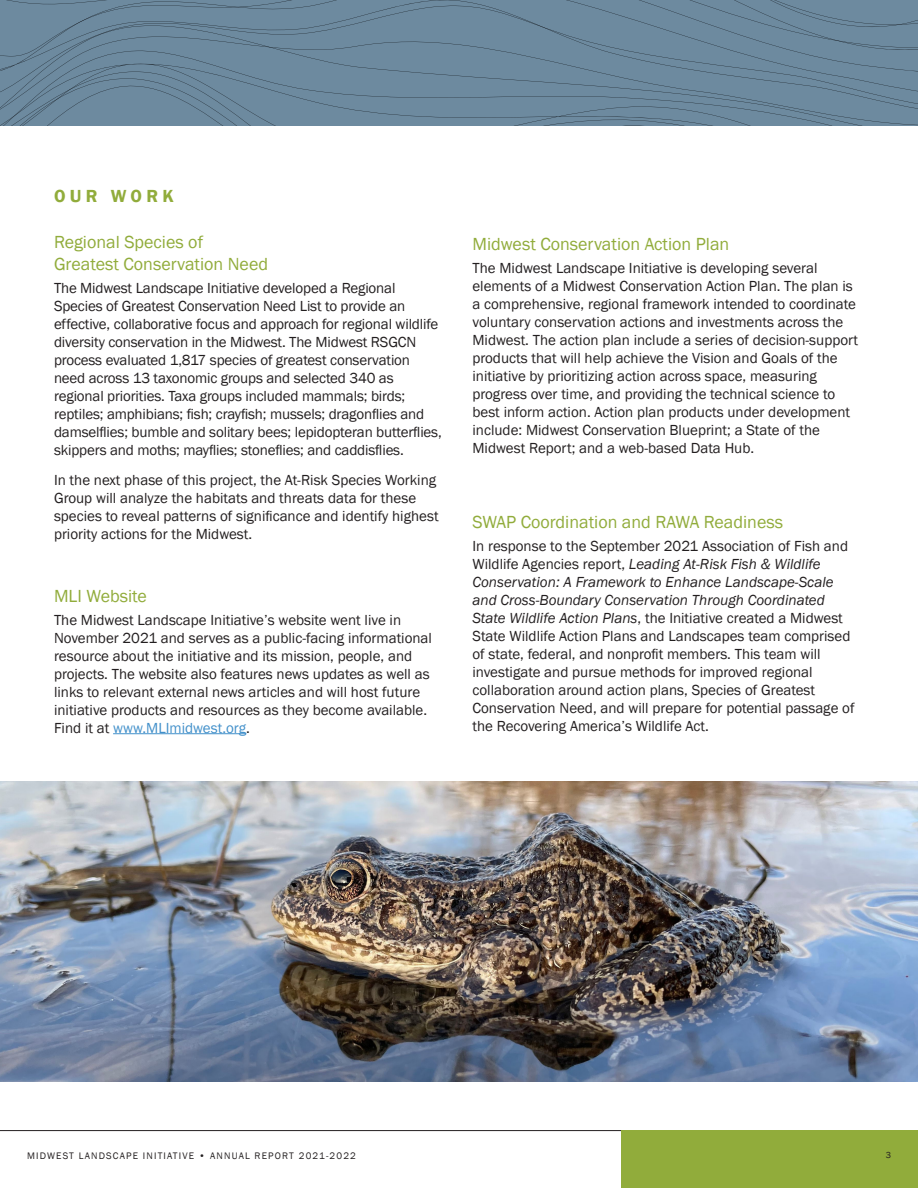
<style>
.page{position:relative;width:918px;height:1188px;background:#fff}
.page>*{position:absolute;margin:0;border:0;box-sizing:border-box;transform-origin:0 0}
.Subhead_2{font:18px/21.6px "Franklin Gothic";color:#91ac3b}
.Subhead3{font:600 18px "Franklin Gothic";letter-spacing:.24em;color:#91ac3b}
.Body{font:15px/18px "Franklin Gothic";color:#231f20}
.t1{font:9.75px "Franklin Gothic";letter-spacing:.12em;color:#231f20}
.t2{font:9px "Franklin Gothic";color:#231f20}
.s1{color:#4290ca}
.s2{font-style:italic}
</style>
<div class="page">
<div style="left:621px;top:1130px;width:297px;height:58px;background:#91ac3b"></div>
<hr style="left:0;top:1130px;width:621px;height:1px;background:#231f20">
<img style="left:0;top:781px;width:918px;height:300px">
<hr style="left:113px;top:733px;width:133px;height:1px;background:#4290ca">
<svg style="left:0;top:0;width:918px;height:12px;background:#6a879b"></svg>
<svg style="left:0;top:12px;width:918px;height:52px;background:#6b879c"></svg>
<svg style="left:0;top:64px;width:918px;height:7px;background:#6a879b"></svg>
<svg style="left:0;top:71px;width:918px;height:9px;background:#6a879b"></svg>
<svg style="left:0;top:80px;width:918px;height:46px;background:#6a879b"></svg>
<p class="Subhead3" style="left:54px;top:185px;width:121px">OUR WORK</p>
<p class="Subhead_2" style="left:54px;top:232px;width:216px">Regional Species of<br>Greatest Conservation Need</p>
<p class="Body" style="left:54px;top:279px;width:389px">The Midwest Landscape Initiative developed a Regional Species of Greatest Conservation Need List to provide an effective, collaborative focus and approach for regional wildlife diversity conservation in the Midwest. The Midwest RSGCN process evaluated 1,817 species of greatest conservation need across 13 taxonomic groups and selected 340 as regional priorities. Taxa groups included mammals; birds; reptiles; amphibians; fish; crayfish; mussels; dragonflies and damselflies; bumble and solitary bees; lepidopteran butterflies, skippers and moths; mayflies; stoneflies; and caddisflies.</p>
<p class="Body" style="left:54px;top:471px;width:386px">In the next phase of this project, the At-Risk Species Working Group will analyze the habitats and threats data for these species to reveal patterns of significance and identify highest priority actions for the Midwest.</p>
<p class="Subhead_2" style="left:54px;top:586px;width:94px">MLI Website</p>
<p class="Body" style="left:54px;top:611px;width:380px">The Midwest Landscape Initiative’s website went live in November 2021 and serves as a public-facing informational resource about the initiative and its mission, people, and projects. The website also features news updates as well as links to relevant external news articles and will host future initiative products and resources as they become available.<br>Find it at <span class="s1">www.MLImidwest.org</span>.</p>
<p class="Subhead_2" style="left:472px;top:234px;width:258px">Midwest Conservation Action Plan</p>
<p class="Body" style="left:472px;top:259px;width:387px">The Midwest Landscape Initiative is developing several elements of a Midwest Conservation Action Plan. The plan is a comprehensive, regional framework intended to coordinate voluntary conservation actions and investments across the Midwest. The action plan include a series of decision-support products that will help achieve the Vision and Goals of the initiative by prioritizing action across space, measuring progress over time, and providing the technical science to best inform action. Action plan products under development include: Midwest Conservation Blueprint; a State of the Midwest Report; and a web-based Data Hub.</p>
<p class="Subhead_2" style="left:472px;top:512px;width:312px">SWAP Coordination and RAWA Readiness</p>
<p class="Body" style="left:472px;top:537px;width:384px">In response to the September 2021 Association of Fish and Wildlife Agencies report, <span class="s2">Leading At-Risk Fish &amp; Wildlife Conservation: A Framework to Enhance Landscape-Scale and Cross-Boundary Conservation Through Coordinated State Wildlife Action Plans</span>, the Initiative created a Midwest State Wildlife Action Plans and Landscapes team comprised of state, federal, and nonprofit members. This team will investigate and pursue methods for improved regional collaboration around action plans, Species of Greatest Conservation Need, and will prepare for potential passage of the Recovering America’s Wildlife Act.</p>
<p class="t1" style="left:27px;top:1149px;width:331px">MIDWEST LANDSCAPE INITIATIVE • ANNUAL REPORT 2021-2022</p>
<p class="t2" style="left:886px;top:1149px;width:7px">3</p>
</div>
